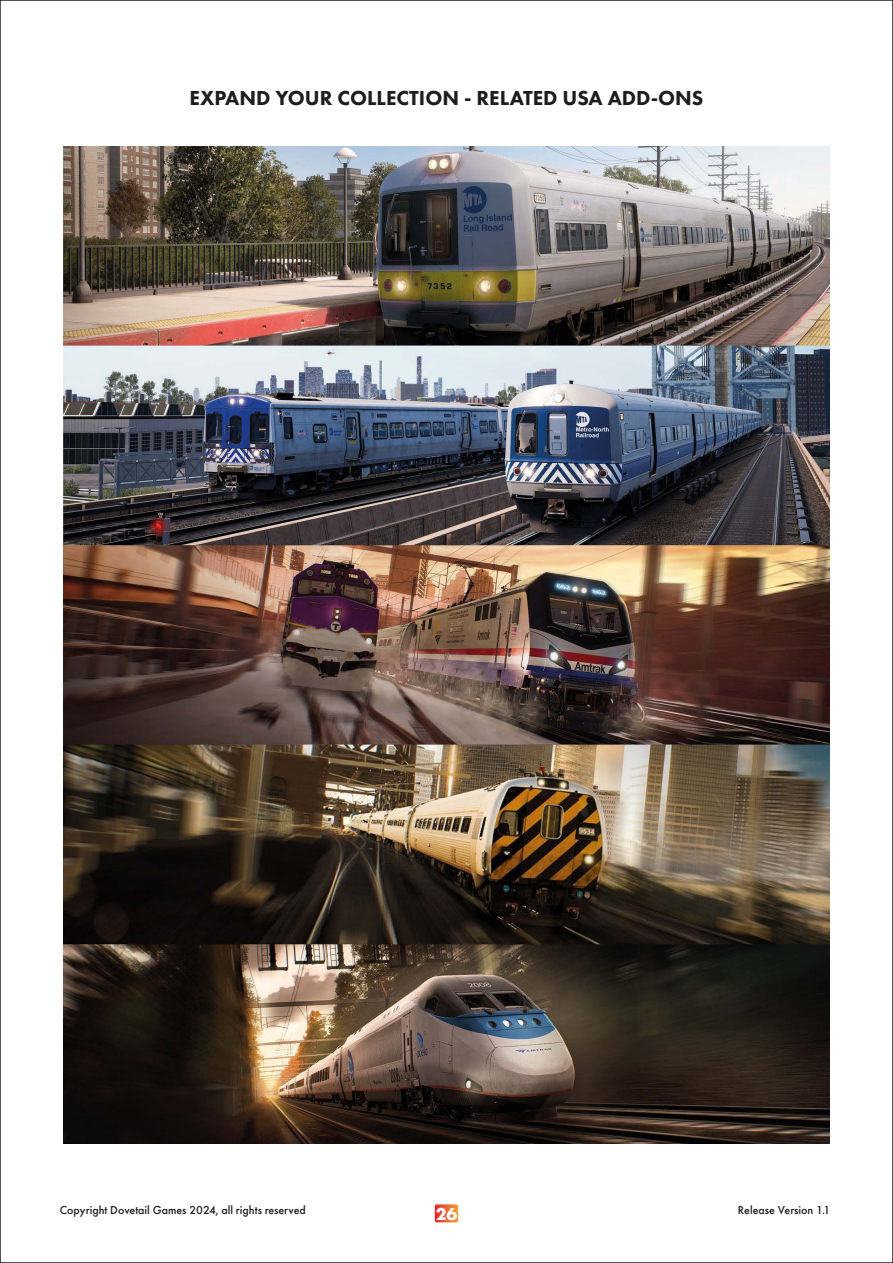
<style>
.page{position:relative;width:893px;height:1263px;background:#fff}
.page>*{position:absolute;margin:0;border:0;box-sizing:border-box;transform-origin:0 0}
.t1{font:800 21px "Futura PT";color:#1d1d1b}
.t2{font:700 18px "Futura PT";color:#fff}
.t3{font:500 12px "Futura PT";color:#1d1d1b}
</style>
<div class="page">
<img style="left:64px;top:147px;width:765px;height:996px">
<svg style="left:435px;top:1204px;width:23px;height:18px"></svg>
<h1 class="t1" style="left:190px;top:85px;width:515px">EXPAND YOUR COLLECTION - RELATED USA ADD-ONS</h1>
<p class="t3" style="left:60px;top:1203px;width:248px">Copyright Dovetail Games 2024, all rights reserved</p>
<p class="t3" style="left:738px;top:1203px;width:94px">Release Version 1.1</p>
<h2 class="t2" style="left:436px;top:1202px;width:23px">26</h2>
</div>
